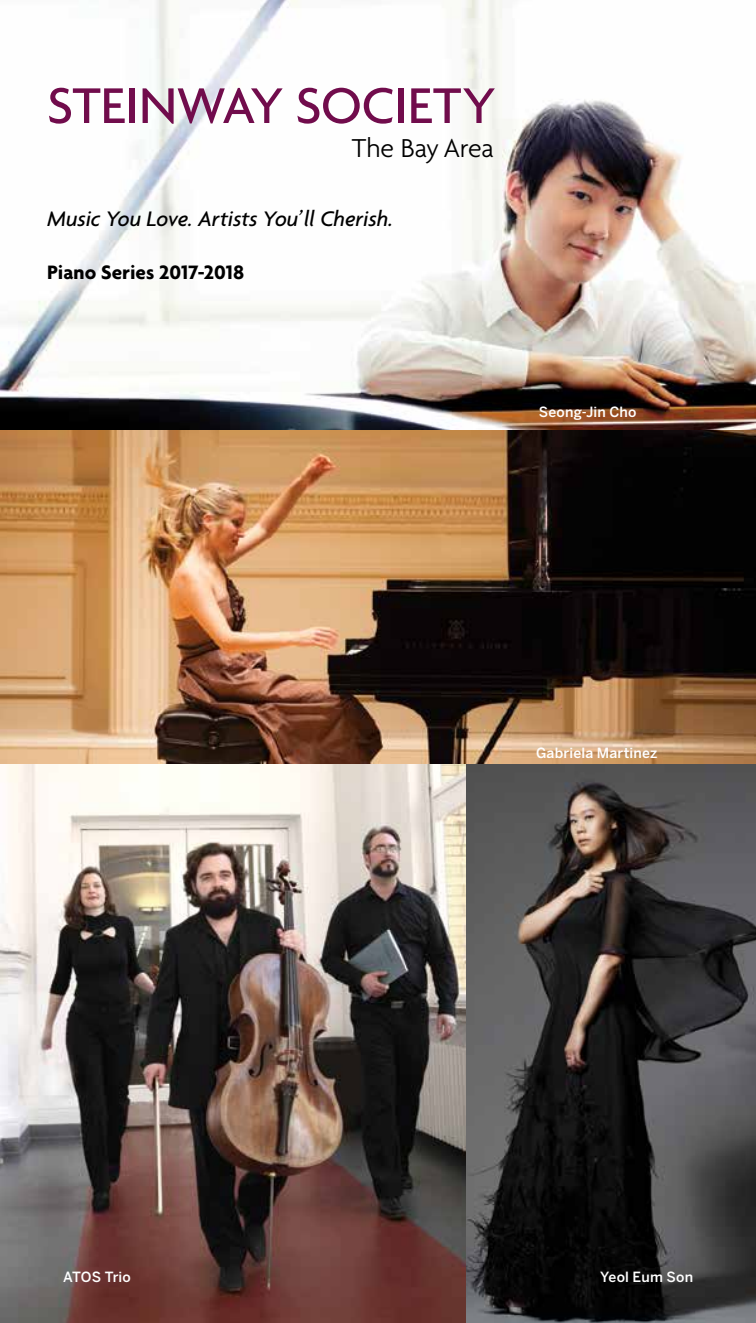
<style>
.page{position:relative;width:756px;height:1323px;background:#fff}
.page>*{position:absolute;margin:0;border:0;box-sizing:border-box;transform-origin:0 0}
.t1{font:500 54.25px "Agenda";letter-spacing:-.005em;color:#710c4c}
.t2{font:300 28px "Agenda";letter-spacing:-.005em;color:#000}
.t3{font:italic 500 22.75px "Agenda";letter-spacing:-.005em;color:#000}
.t4{font:700 21px "Agenda";color:#000}
.t5{font:500 14px "Benton Sans";letter-spacing:.01em;color:#fff}
</style>
<div class="page">
<img style="left:0;top:0;width:756px;height:765px">
<img style="left:0;top:765px;width:466px;height:558px">
<img style="left:466px;top:765px;width:290px;height:558px">
<h1 class="t1" style="left:47px;top:73px;width:450px">STEINWAY SOCIETY</h1>
<h2 class="t2" style="left:352px;top:131px;width:144px">The BayArea</h2>
<h3 class="t3" style="left:47px;top:205px;width:347px">Music You Love. Artists You’ll Cherish.</h3>
<h3 class="t4" style="left:47px;top:259px;width:198px">Piano Series 2017-2018</h3>
<p class="t5" style="left:539px;top:403px;width:99px">Seong-Jin Cho</p>
<p class="t5" style="left:536px;top:745px;width:123px">Gabriela Martinez</p>
<p class="t5" style="left:63px;top:1269px;width:69px">ATOS Trio</p>
<p class="t5" style="left:600px;top:1269px;width:94px">Yeol Eum Son</p>
</div>
